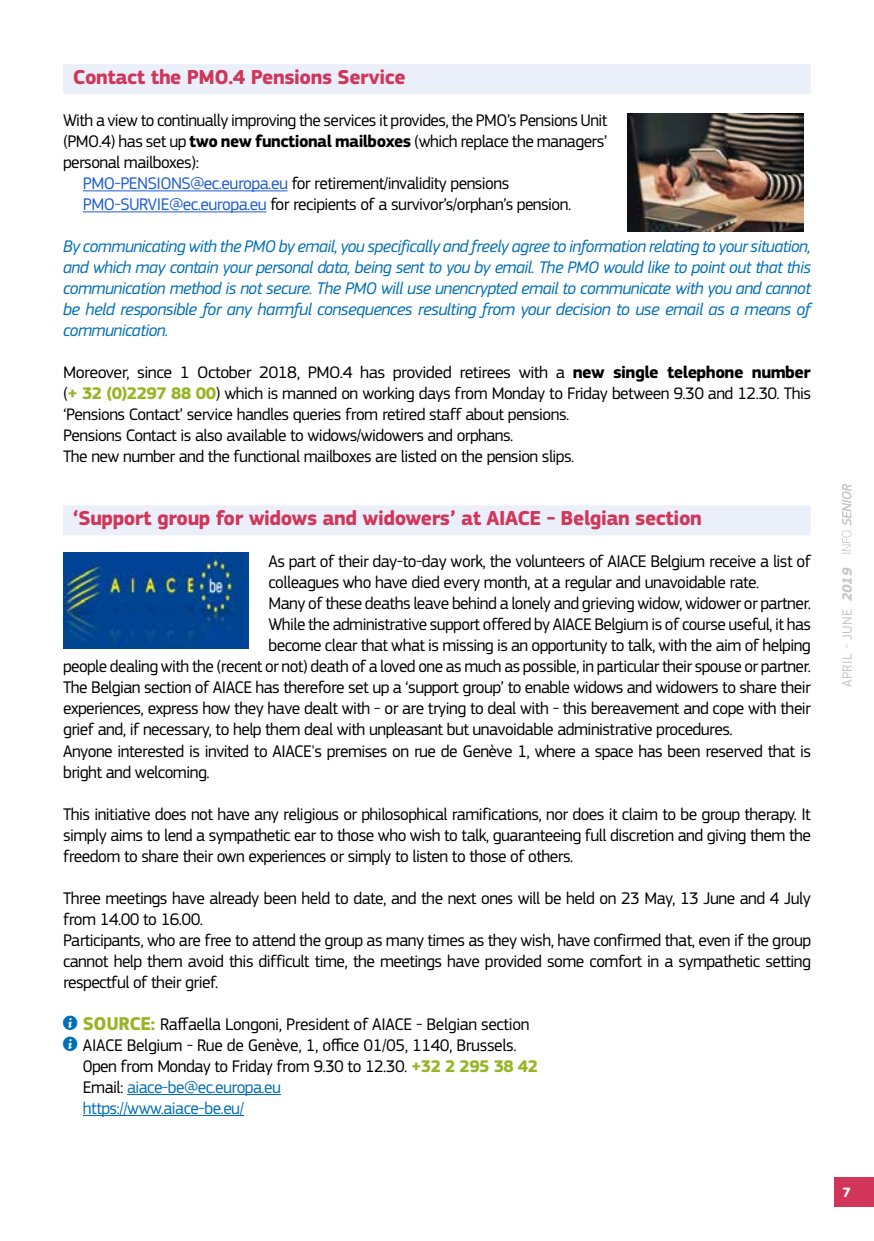
<style>
.page{position:relative;width:874px;height:1241px;background:#fff}
.page>*{position:absolute;margin:0;border:0;box-sizing:border-box;transform-origin:0 0}
.t1{font:700 21px "EC Square Sans Pro";letter-spacing:-.02em;color:#d1365a}
.t2{font:17.5px/21px "EC Square Sans Pro";letter-spacing:-.03em;color:#000;text-align:justify}
.t3{font:italic 17.5px/21px "EC Square Sans Pro";letter-spacing:-.03em;color:#006fb8;text-align:justify}
.t4{font:17.5px "EC Square Sans Pro";letter-spacing:-.03em;color:#006eb7}
.t5{font:17.32px/21px "EC Square Sans Pro";letter-spacing:-.03em;color:#000}
.t6{font:14px "EC Square Sans Pro";letter-spacing:.02em;color:#c6c6c6}
.t7{font:700 14px "EC Square Sans Pro";color:#fff}
.s1{font-weight:700}
.s2{color:#1d5cd6}
.s3{font-weight:700;font-size:17.5px}
.s4{font-size:17.5px}
.s5{font-weight:700;font-size:17.5px;color:#96b522}
.s6{font-family:"s Tmedia";color:#006eb7}
.s7{font-weight:700;font-size:19.25px;color:#96b522}
.s8{font-weight:700;color:#96b522}
.s9{color:#000}
.s10{font-weight:700;font-style:italic}
</style>
<div class="page">
<div style="left:833px;top:1176px;width:40px;height:30px;background:#d1365a"></div>
<svg style="left:842px;top:483px;width:9px;height:70px"></svg>
<div style="left:63px;top:64px;width:747px;height:30px;background:#ebeff9"></div>
<hr style="left:83px;top:190px;width:204px;height:1px;background:#1d5cd6">
<hr style="left:83px;top:211px;width:183px;height:1px;background:#1d5cd6">
<div style="left:63px;top:505px;width:747px;height:30px;background:#ebeff9"></div>
<hr style="left:127px;top:1093px;width:154px;height:1px;background:#006eb7">
<hr style="left:83px;top:1114px;width:161px;height:1px;background:#006eb7">
<img style="left:627px;top:113px;width:176px;height:118px">
<img style="left:63px;top:552px;width:185px;height:96px">
<p class="t1" style="left:73px;top:65px;width:334px">Contact the PMO.4 Pensions Service</p>
<p class="t2" style="left:63px;top:110px;width:545px">With a view to continually improving the services it provides, the PMO’s Pensions Unit</p>
<p class="t2" style="left:63px;top:131px;width:545px">(PMO.4) has set up <span class="s1">two new functional mailboxes</span> (which replace the managers’</p>
<p class="t2" style="left:63px;top:152px;width:138px">personal mailboxes):</p>
<p class="t2" style="left:83px;top:173px;width:427px"><span class="s2">PMO-PENSIONS@ec.europa.eu</span> for retirement/invalidity pensions</p>
<p class="t2" style="left:83px;top:194px;width:489px"><span class="s2">PMO-SURVIE@ec.europa.eu</span> for recipients of a survivor’s/orphan’s pension.</p>
<p class="t3" style="left:63px;top:236px;width:749px">By communicating with the PMO by email, you specifically and freely agree to information relating to your situation, and which may contain your personal data, being sent to you by email. The PMO would like to point out that this communication method is not secure. The PMO will use unencrypted email to communicate with you and cannot be held responsible for any harmful consequences resulting from your decision to use email as a means of communication.</p>
<p class="t5" style="left:63px;top:362px;width:749px">Moreover, since 1 October 2018, PMO.4 has provided retirees with a <span class="s3">new single telephone number </span><span class="s4">(</span><span class="s5">+ 32 (0)2297 88 00</span><span class="s4">)</span> which is manned on working days from Monday to Friday between 9.30 and 12.30. This ‘Pensions Contact’ service handles queries from retired staff about pensions.<br>Pensions Contact is also available to widows/widowers and orphans.<br>The new number and the functional mailboxes are listed on the pension slips.</p>
<p class="t1" style="left:73px;top:506px;width:630px">‘Support group for widows and widowers’ at AIACE - Belgian section</p>
<p class="t2" style="left:268px;top:551px;width:543px">As part of their day-to-day work, the volunteers of AIACE Belgium receive a list of</p>
<p class="t2" style="left:268px;top:572px;width:492px">colleagues who have died every month, at a regular and unavoidable rate.</p>
<p class="t2" style="left:268px;top:593px;width:543px">Many of these deaths leave behind a lonely and grieving widow, widower or partner.</p>
<p class="t2" style="left:268px;top:614px;width:543px">While the administrative support offered by AIACE Belgium is of course useful, it has</p>
<p class="t2" style="left:268px;top:635px;width:543px">become clear that what is missing is an opportunity to talk, with the aim of helping</p>
<p class="t2" style="left:63px;top:656px;width:749px">people dealing with the (recent or not) death of a loved one as much as possible, in particular their spouse or partner.</p>
<p class="t2" style="left:63px;top:677px;width:749px">The Belgian section of AIACE has therefore set up a ‘support group’ to enable widows and widowers to share their</p>
<p class="t2" style="left:63px;top:698px;width:749px">experiences, express how they have dealt with - or are trying to deal with - this bereavement and cope with their</p>
<p class="t2" style="left:63px;top:719px;width:670px">grief and, if necessary, to help them deal with unpleasant but unavoidable administrative procedures.</p>
<p class="t2" style="left:63px;top:740px;width:749px">Anyone interested is invited to AIACE's premises on rue de Genève 1, where a space has been reserved that is</p>
<p class="t2" style="left:63px;top:761px;width:148px">bright and welcoming.</p>
<p class="t2" style="left:63px;top:803px;width:749px">This initiative does not have any religious or philosophical ramifications, nor does it claim to be group therapy. It simply aims to lend a sympathetic ear to those who wish to talk, guaranteeing full discretion and giving them the freedom to share their own experiences or simply to listen to those of others.</p>
<p class="t2" style="left:63px;top:887px;width:749px;text-align:left">Three meetings have already been held to date, and the next ones will be held on 23 May, 13 June and 4 July from 14.00 to 16.00.<br>Participants, who are free to attend the group as many times as they wish, have confirmed that, even if the group cannot help them avoid this difficult time, the meetings have provided some comfort in a sympathetic setting respectful of their grief.</p>
<p class="t2" style="left:63px;top:1013px;width:467px"><span class="s6">i</span> <span class="s7">SOURCE:</span> Raffaella Longoni, President of AIACE - Belgian section</p>
<p class="t2" style="left:63px;top:1034px;width:455px"><span class="s6">i</span> AIACE Belgium - Rue de Genève, 1, office 01/05, 1140, Brussels.</p>
<p class="t2" style="left:83px;top:1055px;width:456px">0pen from Monday to Friday from 9.30 to 12.30. <span class="s8">+32 2 295 38 42</span></p>
<p class="t4" style="left:83px;top:1076px;width:199px"><span class="s9">Email:</span> aiace-be@ec.europa.eu</p>
<p class="t4" style="left:83px;top:1097px;width:163px">https://www.aiace-be.eu/</p>
<p class="t6" style="left:838px;top:687px;width:120px;rotate:-90deg">APRIL - JUNE <span class="s10">2019</span></p>
<p class="t7" style="left:842px;top:1183px;width:10px">7</p>
</div>
